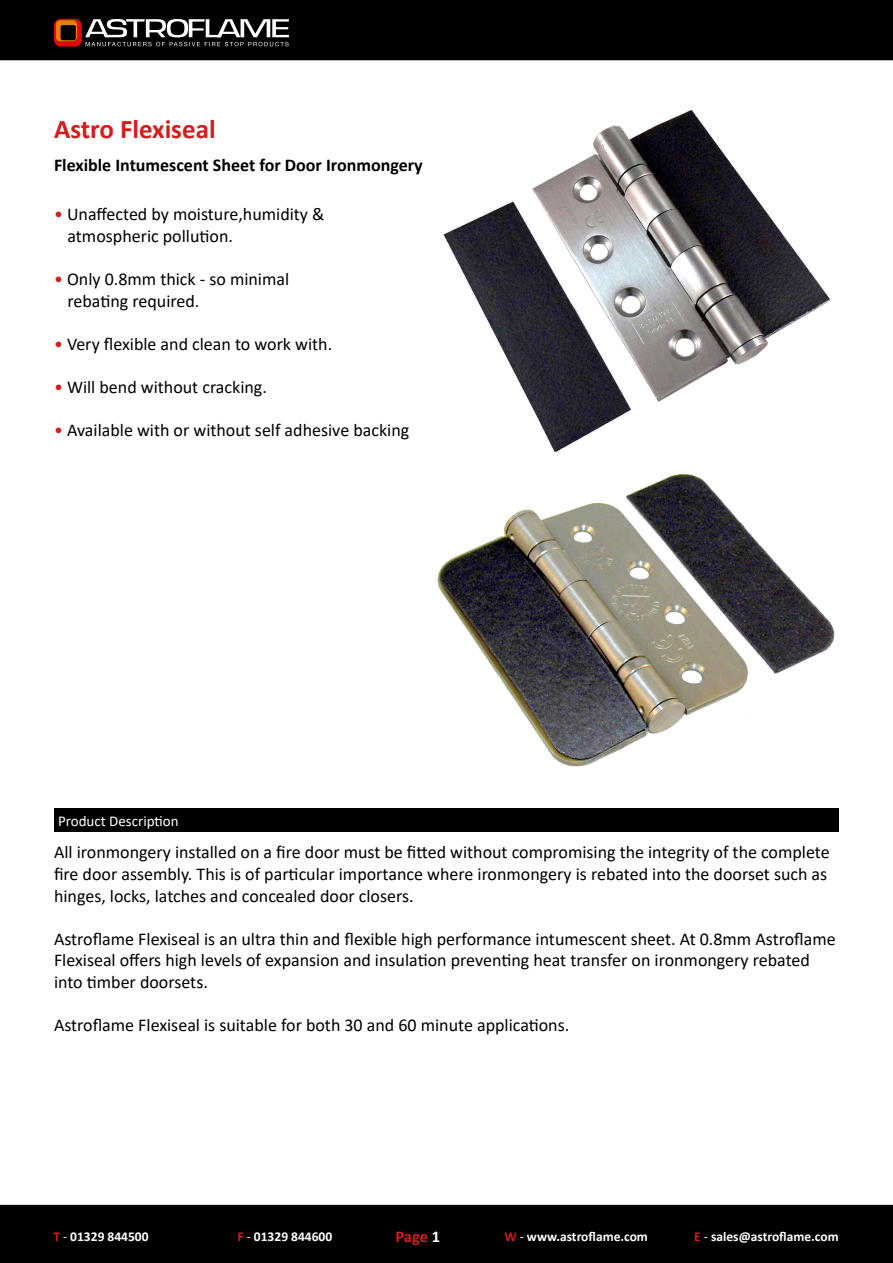
<style>
.page{position:relative;width:893px;height:1263px;background:#fff}
.page>*{position:absolute;margin:0;border:0;box-sizing:border-box;transform-origin:0 0}
.t1{font:700 27px "Calibri";color:#d31e1e}
.t2{font:18px/21.6px "Calibri";color:#000}
.t3{font:700 18px "Calibri";color:#000}
.t4{font:700 16.5px "Calibri";color:#d31e1e}
.t5{font:15px "Calibri";color:#fff}
.t6{font:700 13.5px "Calibri";color:#fff}
.s1{color:#d31e1e}
.s2{font-weight:400}
.s3{color:#fff}
</style>
<div class="page">
<div style="left:0;top:0;width:893px;height:60px;background:#000"></div>
<svg style="left:54px;top:19px;width:235px;height:28px"></svg>
<div style="left:0;top:1205px;width:893px;height:58px;background:#000"></div>
<div style="left:54px;top:808px;width:785px;height:23px;background:#000"></div>
<img style="left:437px;top:110px;width:398px;height:657px">
<h1 class="t1" style="left:54px;top:110px;width:163px">Astro Flexiseal</h1>
<p class="t3" style="left:54px;top:152px;width:370px">Flexible Intumescent Sheet for Door Ironmongery</p>
<p class="t2" style="left:68px;top:203px;width:258px;text-indent:-14px"><span class="s1">•</span> Unaffected by moisture,humidity &amp; atmospheric pollution.</p>
<p class="t2" style="left:68px;top:268px;width:223px;text-indent:-14px"><span class="s1">•</span> Only 0.8mm thick - so minimal rebating required.</p>
<p class="t2" style="left:54px;top:332px;width:280px"><span class="s1">•</span> Very flexible and clean to work with.</p>
<p class="t2" style="left:54px;top:376px;width:214px"><span class="s1">•</span> Will bend without cracking.</p>
<p class="t2" style="left:54px;top:419px;width:357px"><span class="s1">•</span> Available with or without self adhesive backing</p>
<p class="t5" style="left:58px;top:811px;width:122px">Product Description</p>
<p class="t2" style="left:54px;top:841px;width:777px">All ironmongery installed on a fire door must be fitted without compromising the integrity of the complete fire door assembly. This is of particular importance where ironmongery is rebated into the doorset such as hinges, locks, latches and concealed door closers.</p>
<p class="t2" style="left:54px;top:927px;width:783px">Astroflame Flexiseal is an ultra thin and flexible high performance intumescent sheet. At 0.8mm Astroflame<br>Flexiseal offers high levels of expansion and insulation preventing heat transfer on ironmongery rebated into timber doorsets.</p>
<p class="t2" style="left:54px;top:1014px;width:517px">Astroflame Flexiseal is suitable for both 30 and 60 minute applications.</p>
<p class="t6" style="left:53px;top:1227px;width:97px"><span class="s1">T</span> <span class="s2">-</span> 01329 844500</p>
<p class="t6" style="left:238px;top:1227px;width:96px"><span class="s1">F</span> <span class="s2">-</span> 01329 844600</p>
<p class="t4" style="left:395px;top:1225px;width:46px">Page <span class="s3">1</span></p>
<p class="t6" style="left:504px;top:1227px;width:145px"><span class="s1">W</span> <span class="s2">-</span> www.astroflame.com</p>
<p class="t6" style="left:694px;top:1227px;width:146px"><span class="s1">E</span> <span class="s2">-</span> sales@astroflame.com</p>
</div>
